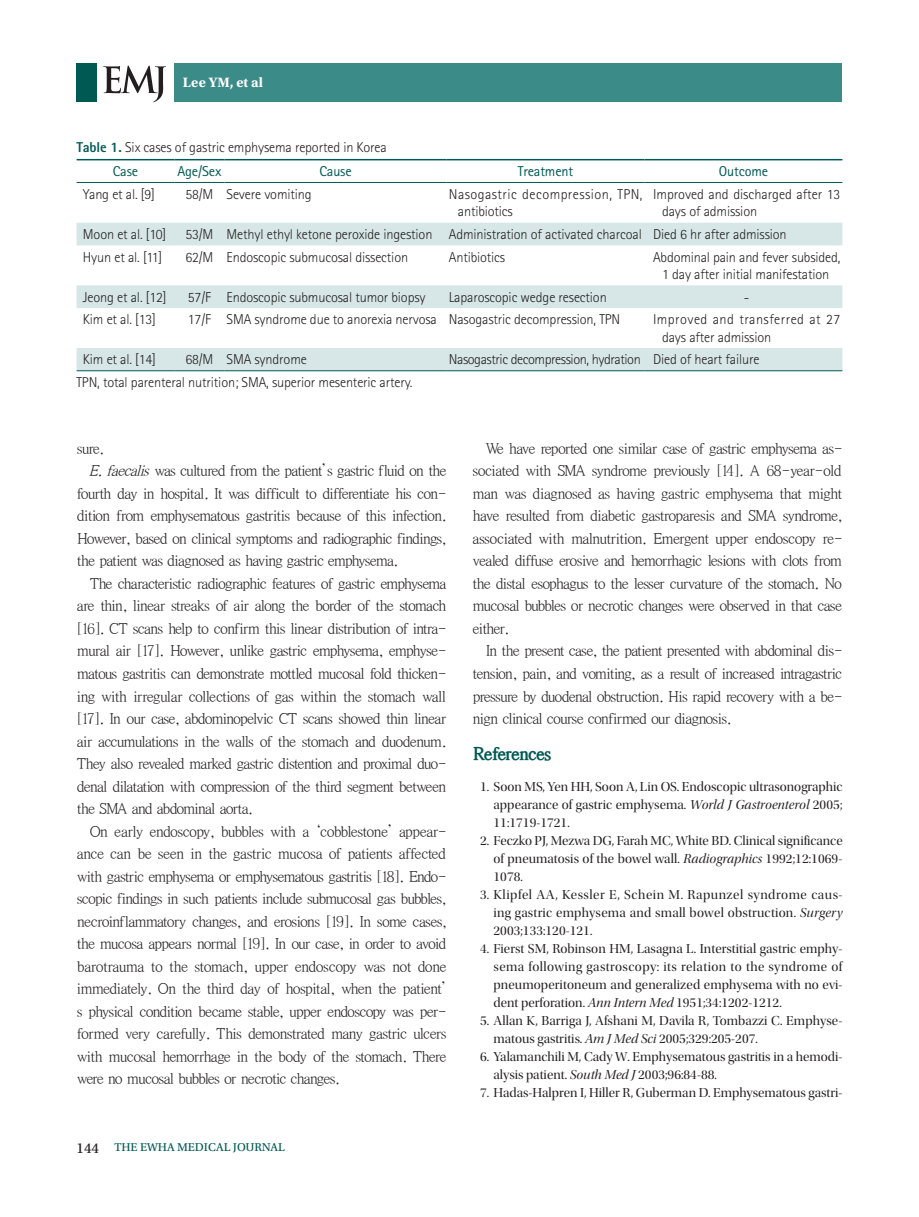
<style>
.page{position:relative;width:919px;height:1217px;background:#fff}
.page>*{position:absolute;margin:0;border:0;box-sizing:border-box;transform-origin:0 0}
.국문서론{font:18px "Y Batang 160";letter-spacing:-.085em;color:#005953}
.국문본문{font:15px/22.5px "Y Batang 120";letter-spacing:-.105em;color:#231f20;text-align:justify}
.영문-표{font:300 14.25px/17.1px "Rotis Sans Serif Std";letter-spacing:-.01em;color:#231f20}
.영문-표-2{font:300 14.25px/17.1px "Rotis Sans Serif Std";letter-spacing:.03em;color:#231f20}
.영문-표-3{font:300 14.25px "Rotis Sans Serif Std";letter-spacing:-.03em;color:#231f20}
.영문-표-4{font:14.25px "Rotis Sans Serif Std";letter-spacing:-.01em;color:#005953}
.t1{font:700 14.25px "Utopia Std";color:#fff}
.영문-참고문헌{font:13.5px/18px "Utopia Std Disp";color:#231f20;text-align:justify}
.t2{font:12px "Utopia Std Capt";color:#005953}
.s1{font-weight:800;color:#005953}
.s2{font-style:italic}
.s3{font-size:15px;color:#231f20}
.s4{font-family:"Utopia Std Disp It"}
</style>
<div class="page">
<div style="left:174px;top:63px;width:668px;height:39px;background:#3b8b89"></div>
<div style="left:77px;top:63px;width:20px;height:39px;background:#005953"></div>
<svg style="left:103px;top:65px;width:63px;height:37px"></svg>
<svg style="left:77px;top:222px;width:765px;height:1px"></svg>
<svg style="left:77px;top:223px;width:765px;height:147px"></svg>
<hr style="left:77px;top:370px;width:97px;height:1px;background:#005953">
<hr style="left:174px;top:370px;width:50px;height:1px;background:#005953">
<hr style="left:224px;top:370px;width:222px;height:1px;background:#005953">
<hr style="left:446px;top:370px;width:198px;height:1px;background:#005953">
<hr style="left:644px;top:370px;width:198px;height:1px;background:#005953">
<hr style="left:77px;top:182px;width:97px;height:1px;background:#005953">
<hr style="left:174px;top:182px;width:50px;height:1px;background:#005953">
<hr style="left:224px;top:182px;width:222px;height:1px;background:#005953">
<hr style="left:446px;top:182px;width:198px;height:1px;background:#005953">
<hr style="left:644px;top:182px;width:198px;height:1px;background:#005953">
<hr style="left:77px;top:159px;width:97px;height:1px;background:#005953">
<hr style="left:174px;top:159px;width:50px;height:1px;background:#005953">
<hr style="left:224px;top:159px;width:222px;height:1px;background:#005953">
<hr style="left:446px;top:159px;width:198px;height:1px;background:#005953">
<hr style="left:644px;top:159px;width:198px;height:1px;background:#005953">
<p class="t1" style="left:183px;top:74px;width:81px">Lee YM, et al</p>
<p class="영문-표" style="left:77px;top:139px;width:311px"><span class="s1">Table 1.</span> Six cases of gastric emphysema reported in Korea</p>
<p class="영문-표-4" style="left:113px;top:163px;width:27px">Case</p>
<p class="영문-표-4" style="left:177px;top:163px;width:45px">Age/Sex</p>
<p class="영문-표-4" style="left:319px;top:163px;width:34px">Cause</p>
<p class="영문-표-4" style="left:518px;top:163px;width:57px">Treatment</p>
<p class="영문-표-4" style="left:718px;top:163px;width:51px">Outcome</p>
<p class="영문-표" style="left:83px;top:185px;width:73px">Yang et al. [9]</p>
<p class="영문-표" style="left:185px;top:185px;width:30px">58/M</p>
<p class="영문-표" style="left:226px;top:185px;width:87px">Severe vomiting</p>
<p class="영문-표-2" style="left:458px;top:185px;width:186px;text-indent:-9px">Nasogastric decompression, TPN, antibiotics</p>
<p class="영문-표" style="left:662px;top:185px;width:180px;text-indent:-9px">Improved and discharged after 13 days of admission</p>
<p class="영문-표" style="left:83px;top:225px;width:85px">Moon et al. [10]</p>
<p class="영문-표" style="left:185px;top:225px;width:30px">53/M</p>
<p class="영문-표" style="left:226px;top:225px;width:207px">Methyl ethyl ketone peroxide ingestion</p>
<p class="영문-표" style="left:449px;top:225px;width:194px">Administration of activated charcoal</p>
<p class="영문-표" style="left:653px;top:225px;width:135px">Died 6 hr after admission</p>
<p class="영문-표" style="left:83px;top:248px;width:81px">Hyun et al. [11]</p>
<p class="영문-표" style="left:185px;top:248px;width:30px">62/M</p>
<p class="영문-표" style="left:226px;top:248px;width:183px">Endoscopic submucosal dissection</p>
<p class="영문-표" style="left:449px;top:248px;width:58px">Antibiotics</p>
<p class="영문-표" style="left:653px;top:248px;width:189px;text-align:center">Abdominal pain and fever subsided,<br>1 day after initial manifestation</p>
<p class="영문-표" style="left:83px;top:288px;width:85px">Jeong et al. [12]</p>
<p class="영문-표" style="left:188px;top:288px;width:25px">57/F</p>
<p class="영문-표" style="left:226px;top:288px;width:200px">Endoscopic submucosal tumor biopsy</p>
<p class="영문-표" style="left:449px;top:288px;width:159px">Laparoscopic wedge resection</p>
<p class="영문-표" style="left:743px;top:288px;width:7px">-</p>
<p class="영문-표" style="left:83px;top:311px;width:74px">Kim et al. [13]</p>
<p class="영문-표" style="left:188px;top:311px;width:25px">17/F</p>
<p class="영문-표" style="left:226px;top:311px;width:212px">SMA syndrome due to anorexia nervosa</p>
<p class="영문-표" style="left:449px;top:311px;width:173px">Nasogastric decompression, TPN</p>
<p class="영문-표-2" style="left:662px;top:311px;width:180px;text-indent:-9px">Improved and transferred at 27 days after admission</p>
<p class="영문-표" style="left:83px;top:351px;width:74px">Kim et al. [14]</p>
<p class="영문-표" style="left:185px;top:351px;width:30px">68/M</p>
<p class="영문-표" style="left:226px;top:351px;width:82px">SMA syndrome</p>
<p class="영문-표-3" style="left:449px;top:351px;width:193px">Nasogastric decompression, hydration</p>
<p class="영문-표" style="left:653px;top:351px;width:108px">Died of heart failure</p>
<p class="영문-표" style="left:77px;top:374px;width:337px">TPN, total parenteral nutrition; SMA, superior mesenteric artery.</p>
<p class="국문본문" style="left:77px;top:437px;width:29px">sure.</p>
<p class="국문본문" style="left:77px;top:460px;width:371px;text-indent:12px"><span class="s2">E.faecalis</span> was cultured from the patient’s gastric fluid on the fourth day in hospital. It was difficult to differentiate his con&shy;dition from emphysematous gastritis because of this infection.<br>However, based on clinical symptoms and radiographic findings, the patient was diagnosed as having gastric emphysema.</p>
<p class="국문본문" style="left:77px;top:572px;width:372px;text-indent:13px">The characteristic radiographic features of gastric emphysema are thin, linear streaks of air along the border of the stomach [16]. CT scans help to confirm this linear distribution of intra&shy;mural air [17]. However, unlike gastric emphysema, emphyse&shy;matous gastritis can demonstrate mottled mucosal fold thicken&shy;ing with irregular collections of gas within the stomach wall [17]. In our case, abdominopelvic CT scans showed thin linear air accumulations in the walls of the stomach and duodenum.<br>They also revealed marked gastric distention and proximal duo&shy;denal dilatation with compression of the third segment between the SMA and abdominal aorta.</p>
<p class="국문본문" style="left:77px;top:820px;width:372px;text-indent:13px">On early endoscopy, bubbles with a ‘cobblestone’ appear&shy;ance can be seen in the gastric mucosa of patients affected with gastric emphysema or emphysematous gastritis [18]. Endo&shy;scopic findings in such patients include submucosal gas bubbles, necroinflammatory changes, and erosions [19]. In some cases, the mucosa appears normal [19]. In our case, in order to avoid barotrauma to the stomach, upper endoscopy was not done immediately. On the third day of hospital, when the patient’ s physical condition became stable, upper endoscopy was per&shy;formed very carefully. This demonstrated many gastric ulcers with mucosal hemorrhage in the body of the stomach. There were no mucosal bubbles or necrotic changes.</p>
<p class="t2" style="left:77px;top:1140px;width:210px"><span class="s3">144</span> THE EWHA MEDICAL JOURNAL</p>
<p class="국문본문" style="left:472px;top:437px;width:372px;text-indent:13px">We have reported one similar case of gastric emphysema as&shy;sociated with SMA syndrome previously [14]. A 68-year-old man was diagnosed as having gastric emphysema that might have resulted from diabetic gastroparesis and SMA syndrome, associated with malnutrition. Emergent upper endoscopy re&shy;vealed diffuse erosive and hemorrhagic lesions with clots from the distal esophagus to the lesser curvature of the stomach. No mucosal bubbles or necrotic changes were observed in that case either.</p>
<p class="국문본문" style="left:472px;top:640px;width:371px;text-indent:13px">In the present case, the patient presented with abdominal dis&shy;tension, pain, and vomiting, as a result of increased intragastric pressure by duodenal obstruction. His rapid recovery with a be&shy;nign clinical course confirmed our diagnosis.</p>
<p class="국문서론" style="left:472px;top:743px;width:81px">References</p>
<p class="영문-참고문헌" style="left:493px;top:777px;width:350px;text-indent:-13px">1. Soon MS, Yen HH, Soon A, Lin OS. Endoscopic ultrasonographic appearance of gastric emphysema. <span class="s4">World J Gastroenterol</span> 2005; 11:1719-1721.</p>
<p class="영문-참고문헌" style="left:493px;top:831px;width:350px;text-indent:-13px">2. Feczko PJ, Mezwa DG, Farah MC, White BD. Clinical significance of pneumatosis of the bowel wall. <span class="s4">Radiographics</span> 1992;12:1069- 1078.</p>
<p class="영문-참고문헌" style="left:493px;top:885px;width:350px;text-indent:-13px">3. Klipfel AA, Kessler E, Schein M. Rapunzel syndrome caus&shy;ing gastric emphysema and small bowel obstruction. <span class="s4">Surgery </span>2003;133:120-121.</p>
<p class="영문-참고문헌" style="left:493px;top:939px;width:350px;text-indent:-13px">4. Fierst SM, Robinson HM, Lasagna L. Interstitial gastric emphy&shy;sema following gastroscopy: its relation to the syndrome of pneumoperitoneum and generalized emphysema with no evi&shy;dent perforation. <span class="s4">Ann Intern Med</span> 1951;34:1202-1212.</p>
<p class="영문-참고문헌" style="left:493px;top:1011px;width:350px;text-indent:-13px">5. Allan K, Barriga J, Afshani M, Davila R, Tombazzi C. Emphyse&shy;matous gastritis. <span class="s4">Am J Med Sci</span> 2005;329:205-207.</p>
<p class="영문-참고문헌" style="left:493px;top:1047px;width:350px;text-indent:-13px">6. Yalamanchili M, Cady W. Emphysematous gastritis in a hemodi&shy;alysis patient. <span class="s4">South Med J</span> 2003;96:84-88.</p>
<p class="영문-참고문헌" style="left:480px;top:1083px;width:364px">7. Hadas-Halpren I, Hiller R, Guberman D. Emphysematous gastri-</p>
</div>
